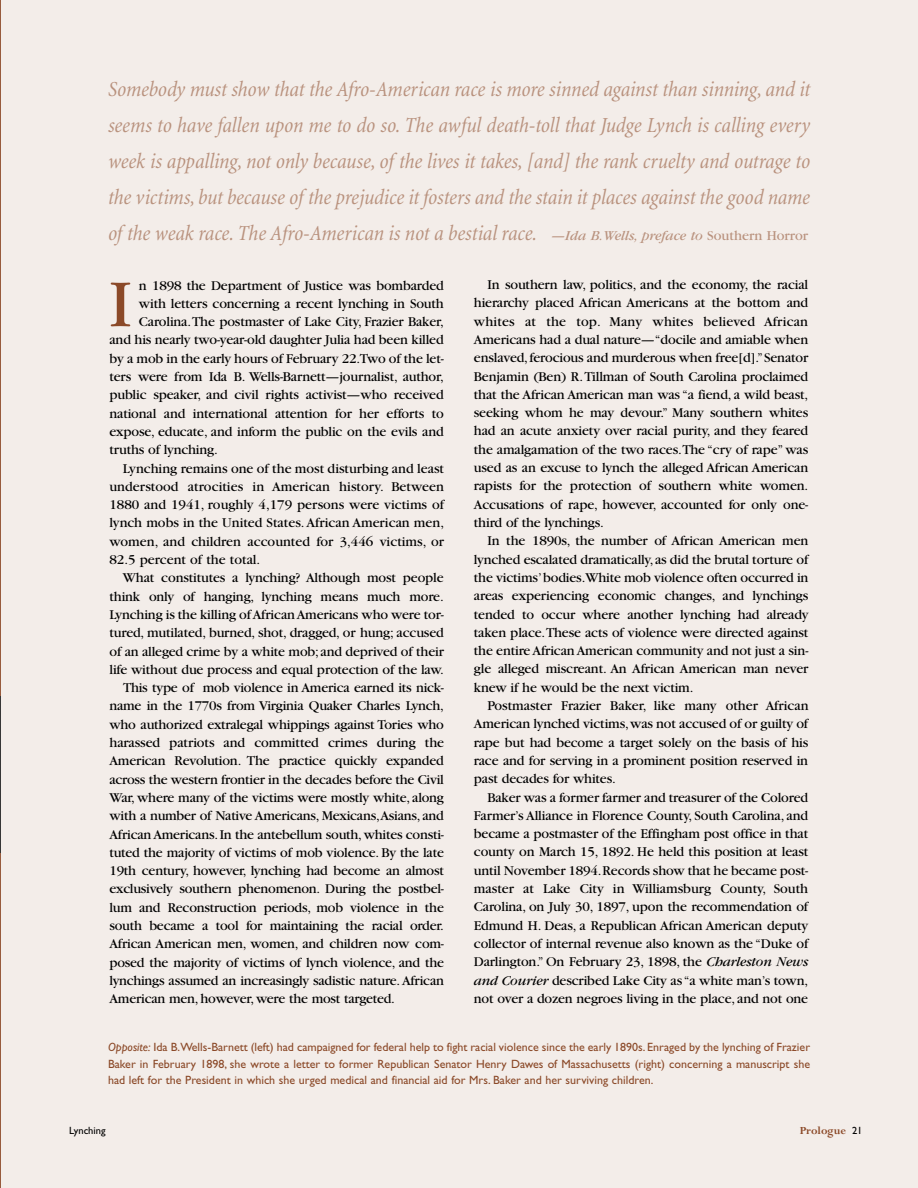
<style>
.page{position:relative;width:918px;height:1188px;background:#f3ede9}
.page>*{position:absolute;margin:0;border:0;box-sizing:border-box;transform-origin:0 0}
.t1{font:69.9px "Garamond";color:#8b4928}
.t2{font:italic condensed 21.75px/36px "Minion";letter-spacing:-.005em;color:#b9927e;text-align:justify}
.t3{font:14.1px/18.3px "Garamond";letter-spacing:-.01em;color:#000;text-align:justify}
.t4{font:12px/16.5px "Gill Sans";color:#8b4928;text-align:justify}
.t5{font:700 12px "Perpetua";color:#8b4928}
.t6{font:10.5px "Gill Sans";color:#000}
.s1{font-family:"Garamond";font-stretch:normal;font-size:14.25px}
.s2{font-family:"Garamond";font-style:normal;font-stretch:normal;font-size:14.25px}
.s3{font-style:italic}
.s4{font-family:"Gill Sans";font-weight:400;font-size:10.5px;color:#000}
</style>
<div class="page">
<hr style="left:0;top:0;width:1px;height:1188px;background:#975b3d">
<img style="left:0;top:697px;width:1px;height:155px">
<p class="t2" style="left:108px;top:74px;width:704px">Somebody must show that the Afro-American race is more sinned against than sinning, and it seems to have fallen upon me to do so. The awful death-toll that Judge Lynch is calling every week is appalling, not only because, of the lives it takes, [and] the rank cruelty and outrage to the victims, but because of the prejudice it fosters and the stain it places against the good name of the weak race. The Afro-American is not a bestial race. <span class="s1">—Ida B.Wells, preface to</span> <span class="s2">Southern Horror</span></p>
<h1 class="t1" style="left:110px;top:280px;width:24px">I</h1>
<p class="t3" style="left:139px;top:277px;width:306px">n 1898 the Department of Justice was bombarded</p>
<p class="t3" style="left:139px;top:296px;width:306px">with letters concerning a recent lynching in South</p>
<p class="t3" style="left:139px;top:314px;width:306px">Carolina.The postmaster of Lake City, Frazier Baker,</p>
<p class="t3" style="left:109px;top:332px;width:336px">and his nearly two-year-old daughter Julia had been killed</p>
<p class="t3" style="left:109px;top:350px;width:336px">by a mob in the early hours of February 22.Two of the let-</p>
<p class="t3" style="left:109px;top:369px;width:336px">ters were from Ida B. Wells-Barnett—journalist, author,</p>
<p class="t3" style="left:109px;top:387px;width:336px">public speaker, and civil rights activist—who received</p>
<p class="t3" style="left:109px;top:405px;width:336px">national and international attention for her efforts to</p>
<p class="t3" style="left:109px;top:424px;width:336px">expose, educate, and inform the public on the evils and</p>
<p class="t3" style="left:109px;top:442px;width:110px">truths of lynching.</p>
<p class="t3" style="left:123px;top:460px;width:323px">Lynching remains one of the most disturbing and least</p>
<p class="t3" style="left:109px;top:479px;width:336px">understood atrocities in American history. Between</p>
<p class="t3" style="left:109px;top:497px;width:336px">1880 and 1941, roughly 4,179 persons were victims of</p>
<p class="t3" style="left:109px;top:515px;width:336px">lynch mobs in the United States.African American men,</p>
<p class="t3" style="left:109px;top:533px;width:336px">women, and children accounted for 3,446 victims, or</p>
<p class="t3" style="left:109px;top:552px;width:152px">82.5 percent of the total.</p>
<p class="t3" style="left:123px;top:570px;width:322px">What constitutes a lynching? Although most people</p>
<p class="t3" style="left:109px;top:588px;width:336px">think only of hanging, lynching means much more.</p>
<p class="t3" style="left:109px;top:607px;width:336px">Lynching is the killing of African Americans who were tor-</p>
<p class="t3" style="left:109px;top:625px;width:336px">tured, mutilated, burned, shot, dragged, or hung; accused</p>
<p class="t3" style="left:109px;top:643px;width:336px">of an alleged crime by a white mob;and deprived of their</p>
<p class="t3" style="left:109px;top:662px;width:336px">life without due process and equal protection of the law.</p>
<p class="t3" style="left:123px;top:680px;width:322px">This type of mob violence in America earned its nick-</p>
<p class="t3" style="left:109px;top:698px;width:336px">name in the 1770s from Virginia Quaker Charles Lynch,</p>
<p class="t3" style="left:109px;top:716px;width:336px">who authorized extralegal whippings against Tories who</p>
<p class="t3" style="left:109px;top:735px;width:336px">harassed patriots and committed crimes during the</p>
<p class="t3" style="left:109px;top:753px;width:336px">American Revolution. The practice quickly expanded</p>
<p class="t3" style="left:109px;top:771px;width:336px">across the western frontier in the decades before the Civil</p>
<p class="t3" style="left:109px;top:790px;width:336px">War, where many of the victims were mostly white, along</p>
<p class="t3" style="left:109px;top:808px;width:336px">with a number of Native Americans, Mexicans,Asians, and</p>
<p class="t3" style="left:109px;top:826px;width:336px">African Americans.In the antebellum south,whites consti-</p>
<p class="t3" style="left:109px;top:845px;width:336px">tuted the majority of victims of mob violence. By the late</p>
<p class="t3" style="left:109px;top:863px;width:336px">19th century, however, lynching had become an almost</p>
<p class="t3" style="left:109px;top:881px;width:336px">exclusively southern phenomenon. During the postbel-</p>
<p class="t3" style="left:109px;top:899px;width:336px">lum and Reconstruction periods, mob violence in the</p>
<p class="t3" style="left:109px;top:918px;width:336px">south became a tool for maintaining the racial order.</p>
<p class="t3" style="left:109px;top:936px;width:336px">African American men, women, and children now com-</p>
<p class="t3" style="left:109px;top:954px;width:336px">posed the majority of victims of lynch violence, and the</p>
<p class="t3" style="left:109px;top:973px;width:336px">lynchings assumed an increasingly sadistic nature.African</p>
<p class="t3" style="left:109px;top:991px;width:287px">American men, however, were the most targeted.</p>
<p class="t3" style="left:474px;top:277px;width:336px;text-indent:13px">In southern law, politics, and the economy, the racial hierarchy placed African Americans at the bottom and whites at the top. Many whites believed African Americans had a dual nature—“docile and amiable when enslaved,ferocious and murderous when free[d].”Senator Benjamin (Ben) R.Tillman of South Carolina proclaimed that the African American man was “a fiend, a wild beast, seeking whom he may devour.” Many southern whites had an acute anxiety over racial purity, and they feared the amalgamation of the two races.The “cry of rape” was used as an excuse to lynch the alleged African American rapists for the protection of southern white women.<br>Accusations of rape, however, accounted for only one&shy;third of the lynchings.</p>
<p class="t3" style="left:474px;top:533px;width:336px;text-indent:14px">In the 1890s, the number of African American men lynched escalated dramatically,as did the brutal torture of the victims’bodies.White mob violence often occurred in areas experiencing economic changes, and lynchings tended to occur where another lynching had already taken place.These acts of violence were directed against the entire African American community and not just a sin&shy;gle alleged miscreant. An African American man never knew if he would be the next victim.</p>
<p class="t3" style="left:474px;top:698px;width:336px;text-indent:13px">Postmaster Frazier Baker, like many other African American lynched victims,was not accused of or guilty of rape but had become a target solely on the basis of his race and for serving in a prominent position reserved in past decades for whites.</p>
<p class="t3" style="left:474px;top:789px;width:336px;text-indent:14px">Baker was a former farmer and treasurer of the Colored Farmer’s Alliance in Florence County, South Carolina, and became a postmaster of the Effingham post office in that county on March 15, 1892. He held this position at least until November 1894.Records show that he became post&shy;master at Lake City in Williamsburg County, South Carolina, on July 30, 1897, upon the recommendation of Edmund H. Deas, a Republican African American deputy collector of internal revenue also known as the “Duke of Darlington.” On February 23, 1898, the <span class="s3">Charleston News and Courier</span> described Lake City as “a white man’s town, not over a dozen negroes living in the place, and not one</p>
<p class="t4" style="left:108px;top:1040px;width:704px"><span class="s3">Opposite:</span> Ida B.Wells-Barnett (left) had campaigned for federal help to fight racial violence since the early 1890s. Enraged by the lynching of Frazier Baker in February 1898, she wrote a letter to former Republican Senator Henry Dawes of Massachusetts (right) concerning a manuscript she had left for the President in which she urged medical and financial aid for Mrs. Baker and her surviving children.</p>
<p class="t6" style="left:69px;top:1127px;width:38px">Lynching</p>
<p class="t5" style="left:800px;top:1126px;width:64px">Prologue <span class="s4">21</span></p>
</div>
